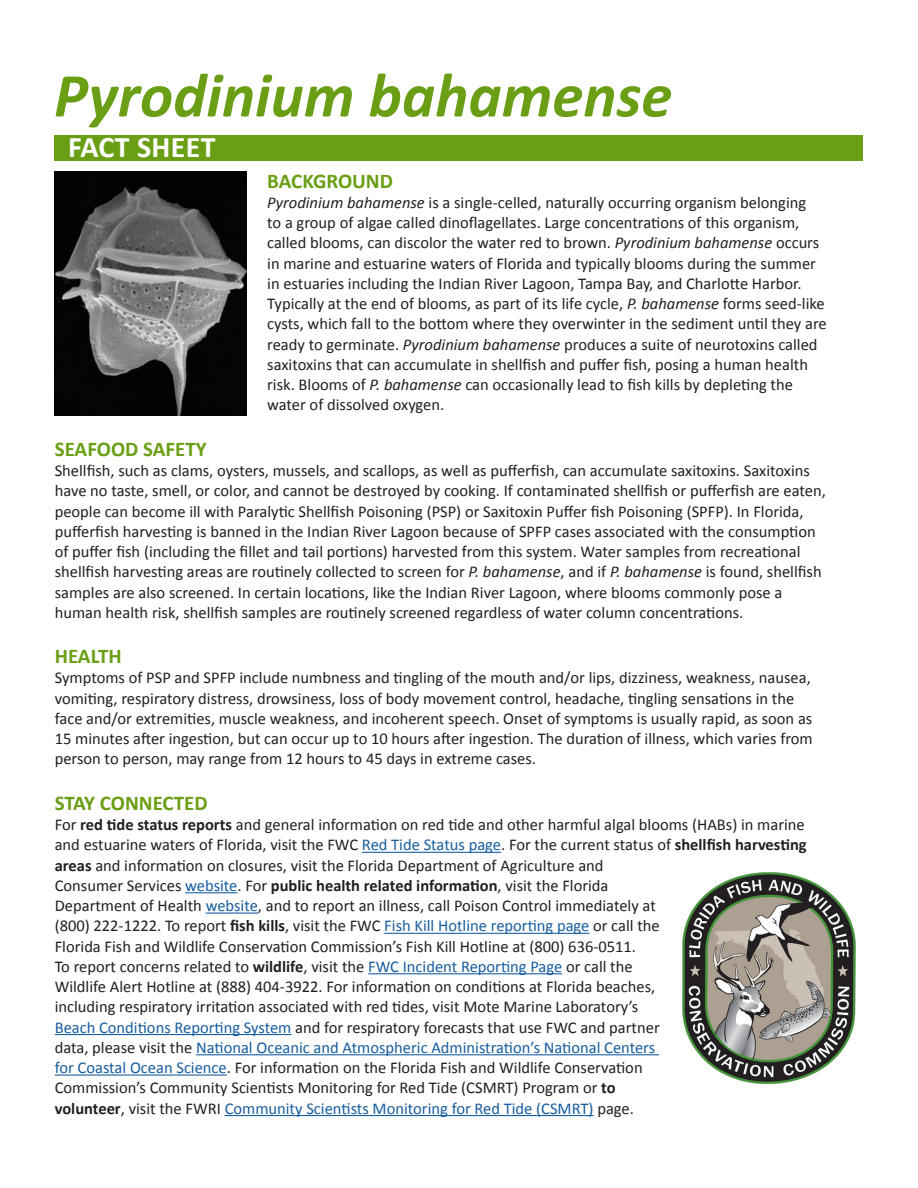
<style>
.page{position:relative;width:918px;height:1188px;background:#fff}
.page>*{position:absolute;margin:0;border:0;box-sizing:border-box;transform-origin:0 0}
.t1{font:italic 700 63px "Calibri";color:#6a9f15}
.t2{font:700 30px "Calibri";letter-spacing:.01em;color:#fff}
.heading{font:700 21px "Calibri";color:#6a9f15}
.body_copy{font:16.5px/20.2px "Calibri";color:#231f20}
.s1{font-style:italic}
.s2{font-weight:700}
.s3{color:#175d9e}
</style>
<div class="page">
<div style="left:55px;top:135px;width:808px;height:25px;background:#6a9f15"></div>
<img style="left:55px;top:172px;width:192px;height:244px">
<hr style="left:362px;top:852px;width:139px;height:1px;background:#175d9e">
<hr style="left:185px;top:892px;width:52px;height:1px;background:#175d9e">
<hr style="left:206px;top:913px;width:52px;height:1px;background:#175d9e">
<hr style="left:384px;top:933px;width:205px;height:1px;background:#175d9e">
<hr style="left:368px;top:973px;width:194px;height:1px;background:#175d9e">
<hr style="left:55px;top:1034px;width:237px;height:1px;background:#175d9e">
<hr style="left:196px;top:1054px;width:463px;height:1px;background:#175d9e">
<hr style="left:55px;top:1075px;width:172px;height:1px;background:#175d9e">
<hr style="left:225px;top:1115px;width:369px;height:1px;background:#175d9e">
<img style="left:682px;top:872px;width:174px;height:213px">
<p class="t1" style="left:54px;top:51px;width:620px">Pyrodinium bahamense</p>
<p class="t2" style="left:68px;top:125px;width:149px">FACT SHEET</p>
<p class="heading" style="left:267px;top:166px;width:127px">BACKGROUND</p>
<p class="body_copy" style="left:267px;top:192px;width:561px"><span class="s1">Pyrodinium bahamense</span> is a single-celled, naturally occurring organism belonging<br>to a group of algae called dinoflagellates. Large concentrations of this organism, called blooms, can discolor the water red to brown. <span class="s1">Pyrodinium bahamense</span> occurs in marine and estuarine waters of Florida and typically blooms during the summer in estuaries including the Indian River Lagoon, Tampa Bay, and Charlotte Harbor.<br>Typically at the end of blooms, as part of its life cycle, <span class="s1">P. bahamense</span> forms seed-like cysts, which fall to the bottom where they overwinter in the sediment until they are ready to germinate. <span class="s1">Pyrodinium bahamense</span> produces a suite of neurotoxins called saxitoxins that can accumulate in shellfish and puffer fish, posing a human health risk. Blooms of <span class="s1">P. bahamense</span> can occasionally lead to fish kills by depleting the water of dissolved oxygen.</p>
<p class="heading" style="left:55px;top:434px;width:154px">SEAFOOD SAFETY</p>
<p class="body_copy" style="left:55px;top:460px;width:773px">Shellfish, such as clams, oysters, mussels, and scallops, as well as pufferfish, can accumulate saxitoxins. Saxitoxins have no taste, smell, or color, and cannot be destroyed by cooking. If contaminated shellfish or pufferfish are eaten, people can become ill with Paralytic Shellfish Poisoning (PSP) or Saxitoxin Puffer fish Poisoning (SPFP). In Florida, pufferfish harvesting is banned in the Indian River Lagoon because of SPFP cases associated with the consumption of puffer fish (including the fillet and tail portions) harvested from this system. Water samples from recreational shellfish harvesting areas are routinely collected to screen for <span class="s1">P. bahamense</span>, and if <span class="s1">P. bahamense</span> is found, shellfish samples are also screened. In certain locations, like the Indian River Lagoon, where blooms commonly pose a human health risk, shellfish samples are routinely screened regardless of water column concentrations.</p>
<p class="heading" style="left:55px;top:641px;width:68px">HEALTH</p>
<p class="body_copy" style="left:55px;top:667px;width:759px">Symptoms of PSP and SPFP include numbness and tingling of the mouth and/or lips, dizziness, weakness, nausea, vomiting, respiratory distress, drowsiness, loss of body movement control, headache, tingling sensations in the face and/or extremities, muscle weakness, and incoherent speech. Onset of symptoms is usually rapid, as soon as 15 minutes after ingestion, but can occur up to 10 hours after ingestion. The duration of illness, which varies from person to person, may range from 12 hours to 45 days in extreme cases.</p>
<p class="heading" style="left:55px;top:788px;width:154px">STAY CONNECTED</p>
<p class="body_copy" style="left:55px;top:814px;width:753px">For <span class="s2">red tide status reports</span> and general information on red tide and other harmful algal blooms (HABs) in marine and estuarine waters of Florida, visit the FWC <span class="s3">Red Tide Status page</span>. For the current status of <span class="s2">shellfish harvesting areas</span> and information on closures, visit the Florida Department of Agriculture and<br>Consumer Services <span class="s3">website</span>. For <span class="s2">public health related information</span>, visit the Florida<br>Department of Health <span class="s3">website</span>, and to report an illness, call Poison Control immediately at<br>(800) 222-1222. To report <span class="s2">fish kills</span>, visit the FWC <span class="s3">Fish Kill Hotline reporting page</span> or call the<br>Florida Fish and Wildlife Conservation Commission’s Fish Kill Hotline at (800) 636-0511.<br>To report concerns related to <span class="s2">wildlife</span>, visit the <span class="s3">FWC Incident Reporting Page</span> or call the<br>Wildlife Alert Hotline at (888) 404-3922. For information on conditions at Florida beaches,<br>including respiratory irritation associated with red tides, visit Mote Marine Laboratory’s<br><span class="s3">Beach Conditions Reporting System</span> and for respiratory forecasts that use FWC and partner<br>data, please visit the <span class="s3">National Oceanic and Atmospheric Administration’s National Centers<br>for Coastal Ocean Science</span>. For information on the Florida Fish and Wildlife Conservation<br>Commission’s Community Scientists Monitoring for Red Tide (CSMRT) Program or <span class="s2">to<br>volunteer</span>, visit the FWRI <span class="s3">Community Scientists Monitoring for Red Tide (CSMRT)</span> page.</p>
</div>
